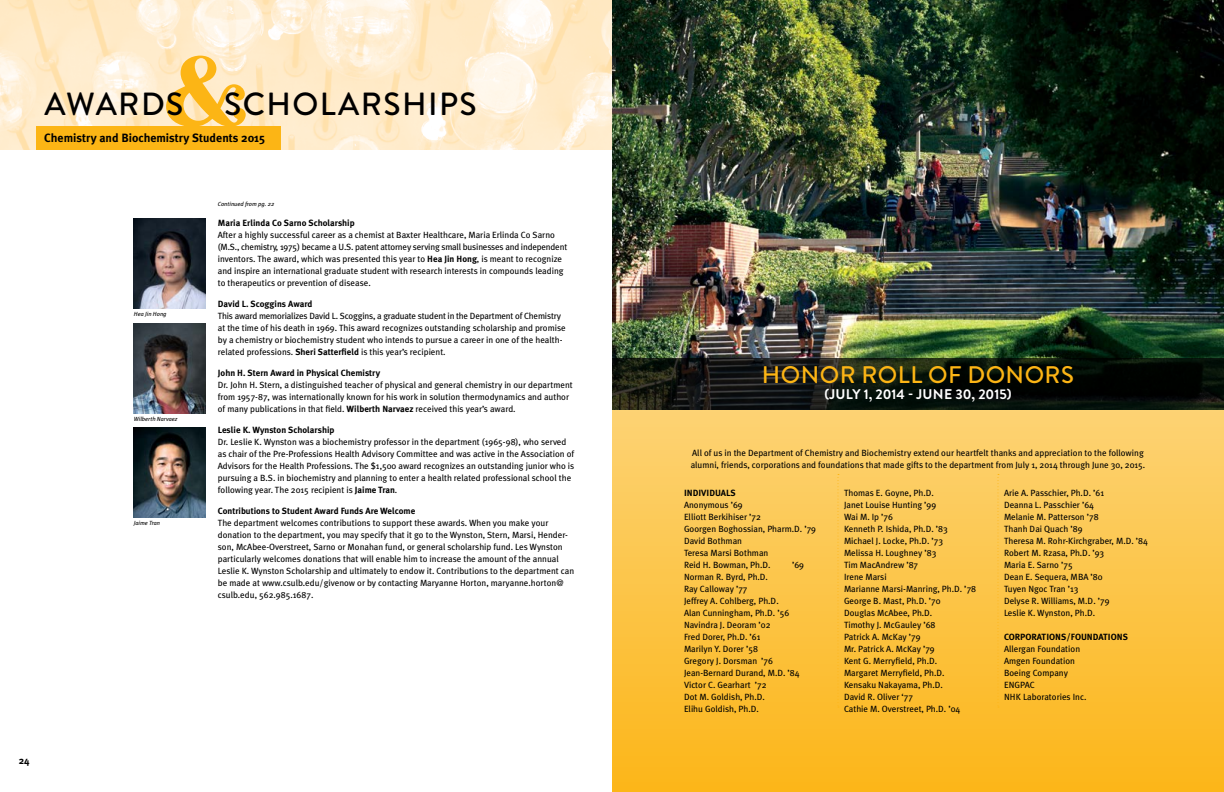
<style>
.page{position:relative;width:1224px;height:792px;background:#fff}
.page>*{position:absolute;margin:0;border:0;box-sizing:border-box;transform-origin:0 0}
.t1{font:700 100px "Bodoni Old Face BE";color:#fcb515}
.t2{font:500 32px "Brandon Grotesque";letter-spacing:.045em;color:#000}
.t3{font:500 24px "Brandon Grotesque";letter-spacing:.02em;color:#fcb515}
.t4{font:700 14px "Brandon Grotesque";color:#fff}
.t5{font:700 12px "Meta Plus";color:#000}
.t6{font:700 10px "Meta Plus";color:#000}
.t7{font:9px/12px "Meta Plus";color:#000}
.t8{font:700 9px "Meta Plus";color:#000}
.t9{font:italic 6px "Meta Plus";color:#000}
.s1{font-weight:700}
</style>
<div class="page">
<svg style="left:612px;top:410px;width:612px;height:382px;background:#fcc446"></svg>
<img style="left:612px;top:0;width:612px;height:358px">
<svg style="left:612px;top:358px;width:612px;height:52px;background:#0e130d"></svg>
<svg style="left:838px;top:474px;width:1px;height:234px"></svg>
<svg style="left:998px;top:474px;width:1px;height:234px"></svg>
<img style="left:134px;top:219px;width:72px;height:90px">
<img style="left:134px;top:323px;width:72px;height:90px">
<img style="left:134px;top:428px;width:72px;height:90px">
<img style="left:0;top:0;width:612px;height:150px">
<div style="left:36px;top:126px;width:244px;height:24px;background:#fcb515"></div>
<h1 class="t1" style="left:164px;top:30px;width:87px">&amp;</h1>
<h2 class="t2" style="left:45px;top:82px;width:140px">AWARDS</h2>
<h2 class="t2" style="left:224px;top:82px;width:254px">SCHOLARSHIPS</h2>
<h3 class="t5" style="left:44px;top:131px;width:222px">Chemistry and Biochemistry Students 2015</h3>
<p class="t9" style="left:134px;top:311px;width:34px">Hea Jin Hong</p>
<p class="t9" style="left:134px;top:415px;width:45px">Wilberth Narvaez</p>
<p class="t9" style="left:134px;top:519px;width:28px">Jaime Tran</p>
<p class="t9" style="left:218px;top:200px;width:58px">Continued from pg. 22</p>
<p class="t8" style="left:218px;top:217px;width:138px">Maria Erlinda Co Sarno Scholarship</p>
<p class="t7" style="left:218px;top:229px;width:351px">After a highly successful career as a chemist at Baxter Healthcare, Maria Erlinda Co Sarno (M.S., chemistry, 1975) became a U.S. patent attorney serving small businesses and independent inventors. The award, which was presented this year to <span class="s1">Hea Jin Hong</span>, is meant to recognize and inspire an international graduate student with research interests in compounds leading to therapeutics or prevention of disease.</p>
<p class="t8" style="left:218px;top:298px;width:96px">David L. Scoggins Award</p>
<p class="t7" style="left:218px;top:309px;width:349px">This award memorializes David L. Scoggins, a graduate student in the Department of Chemistry at the time of his death in 1969. This award recognizes outstanding scholarship and promise by a chemistry or biochemistry student who intends to pursue a career in one of the health&shy;related professions. <span class="s1">Sheri Satterfield</span> is this year’s recipient.</p>
<p class="t8" style="left:218px;top:367px;width:164px">John H. Stern Award in Physical Chemistry</p>
<p class="t7" style="left:218px;top:378px;width:356px">Dr. John H. Stern, a distinguished teacher of physical and general chemistry in our department from 1957-87, was internationally known for his work in solution thermodynamics and author of many publications in that field. <span class="s1">Wilberth Narvaez</span> received this year’s award.</p>
<p class="t8" style="left:218px;top:424px;width:118px">Leslie K. Wynston Scholarship</p>
<p class="t7" style="left:218px;top:435px;width:358px">Dr. Leslie K. Wynston was a biochemistry professor in the department (1965-98), who served as chair of the Pre-Professions Health Advisory Committee and was active in the Association of Advisors for the Health Professions. The $1,500 award recognizes an outstanding junior who is pursuing a B.S. in biochemistry and planning to enter a health related professional school the following year. The 2015 recipient is <span class="s1">Jaime Tran</span>.</p>
<p class="t8" style="left:218px;top:505px;width:199px">Contributions to Student Award Funds Are Welcome</p>
<p class="t7" style="left:218px;top:516px;width:358px">The department welcomes contributions to support these awards. When you make your donation to the department, you may specify that it go to the Wynston, Stern, Marsi, Hender&shy;son, McAbee-Overstreet, Sarno or Monahan fund, or general scholarship fund. Les Wynston particularly welcomes donations that will enable him to increase the amount of the annual Leslie K. Wynston Scholarship and ultimately to endow it. Contributions to the department can be made at www.csulb.edu/givenow or by contacting Maryanne Horton, maryanne.horton@ csulb.edu, 562.985.1687.</p>
<p class="t6" style="left:19px;top:755px;width:12px">24</p>
<h3 class="t3" style="left:762px;top:358px;width:314px">HONOR ROLL OF DONORS</h3>
<h3 class="t4" style="left:824px;top:385px;width:189px">(JULY 1, 2014 - JUNE 30, 2015)</h3>
<p class="t7" style="left:691px;top:447px;width:456px">All of us in the Department of Chemistry and Biochemistry extend our heartfelt thanks and appreciation to the following alumni, friends, corporations and foundations that made gifts to the department from July 1, 2014 through June 30, 2015.</p>
<p class="t8" style="left:684px;top:488px;width:53px">INDIVIDUALS</p>
<p class="t7" style="left:684px;top:499px;width:134px">Anonymous ’69<br>Elliott Berkihiser ’72<br>Goorgen Boghossian, Pharm.D. ’79<br>David Bothman<br>Teresa Marsi Bothman<br>Reid H. Bowman, Ph.D.</p>
<p class="t7" style="left:844px;top:487px;width:134px">Thomas E. Goyne, Ph.D.<br>Janet Louise Hunting ’99<br>Wai M. Ip ’76<br>Kenneth P. Ishida, Ph.D. ’83<br>Michael J. Locke, Ph.D. ’73<br>Melissa H. Loughney ’83<br>Tim MacAndrew ’87<br>Irene Marsi<br>Marianne Marsi-Manring, Ph.D. ’78<br>George B. Mast, Ph.D. ’70<br>Douglas McAbee, Ph.D.<br>Timothy J. McGauley ’68<br>Patrick A. McKay ’79<br>Mr. Patrick A. McKay ’79<br>Kent G. Merryfield, Ph.D.<br>Margaret Merryfield, Ph.D.<br>Kensaku Nakayama, Ph.D.<br>David R. Oliver ‘77<br>Cathie M. Overstreet, Ph.D. ’04</p>
<p class="t7" style="left:1004px;top:487px;width:146px">Arie A. Passchier, Ph.D. ’61<br>Deanna L. Passchier ’64<br>Melanie M. Patterson ’78<br>Thanh Dai Quach ’89<br>Theresa M. Rohr-Kirchgraber, M.D. ’84<br>Robert M. Rzasa, Ph.D. ’93<br>Maria E. Sarno ’75<br>Dean E. Sequera, MBA ’80<br>Tuyen Ngoc Tran ’13<br>Delyse R. Williams, M.D. ’79<br>Leslie K. Wynston, Ph.D.</p>
<p class="t7" style="left:792px;top:559px;width:14px">’69</p>
<p class="t7" style="left:684px;top:571px;width:117px">Norman R. Byrd, Ph.D.<br>Ray Calloway ’77<br>Jeffrey A. Cohlberg, Ph.D.<br>Alan Cunningham, Ph.D. ’56<br>Navindra J. Deoram ’02<br>Fred Dorer, Ph.D. ’61<br>Marilyn Y. Dorer ’58<br>Gregory J. Dorsman ’76<br>Jean-Bernard Durand, M.D. ’84<br>Victor C. Gearhart ’72<br>Dot M. Goldish, Ph.D.<br>Elihu Goldish, Ph.D.</p>
<p class="t8" style="left:1004px;top:632px;width:125px">CORPORATIONS/FOUNDATIONS</p>
<p class="t7" style="left:1004px;top:643px;width:84px">Allergan Foundation<br>Amgen Foundation<br>Boeing Company<br>ENGPAC<br>NHK Laboratories Inc.</p>
</div>
